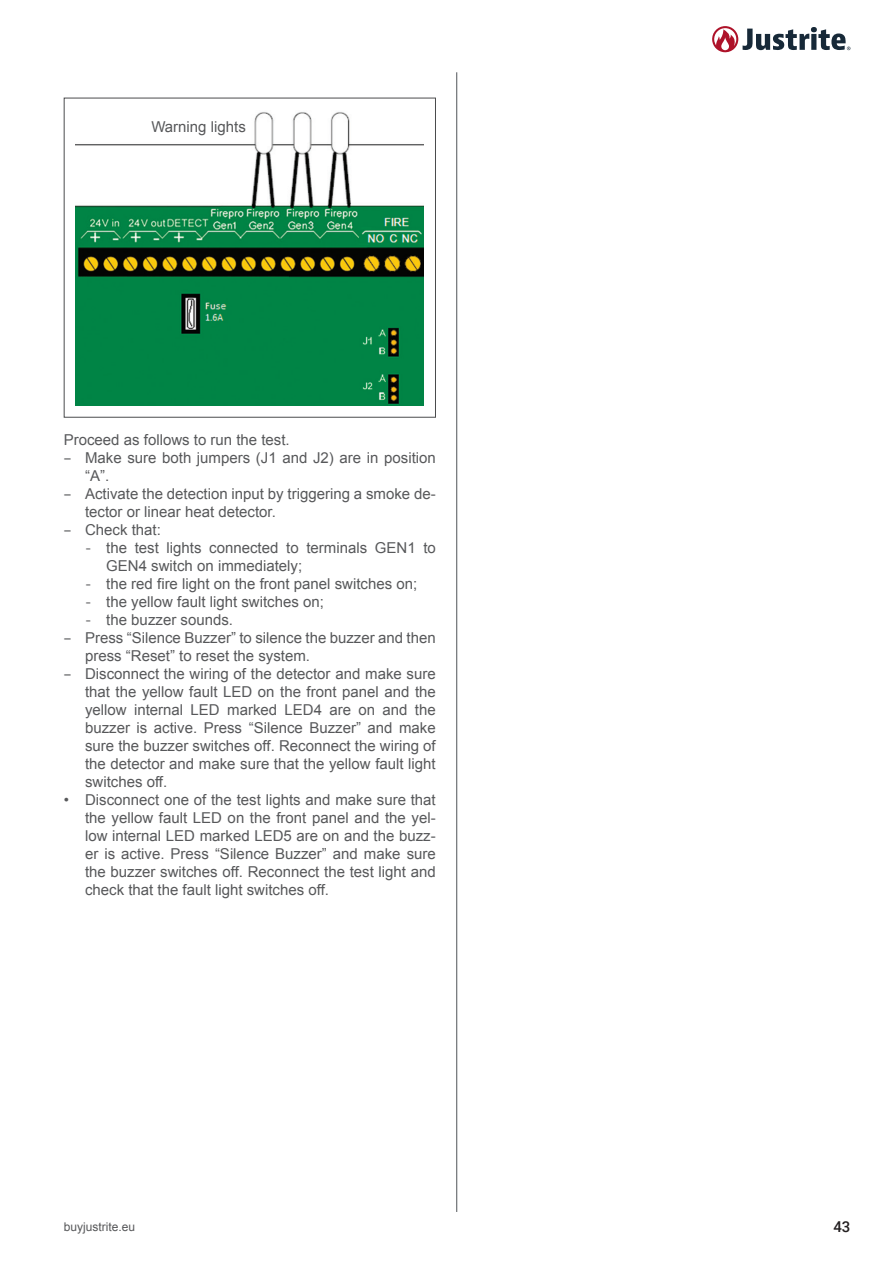
<style>
.page{position:relative;width:893px;height:1263px;background:#fff}
.page>*{position:absolute;margin:0;border:0;box-sizing:border-box;transform-origin:0 0}
.t1{font:15px/18px "Arial";color:#57585a}
.t2{font:500 15px "Roboto";color:#231f20}
.t3{font:12px "Arial";color:#57585a}
.s1{font-family:"Open Sans"}
.s2{font-family:"DIN Pro"}
</style>
<div class="page">
<svg style="left:712px;top:26px;width:138px;height:26px"></svg>
<hr style="left:456px;top:72px;width:1px;height:1140px;background:#505357">
<img style="left:76px;top:112px;width:348px;height:293px">
<div style="left:64px;top:98px;width:372px;height:320px;border:1px solid #4b4c4d"></div>
<p class="t1" style="left:151px;top:118px;width:96px">Warning lights</p>
<p class="t1" style="left:64px;top:431px;width:227px">Proceed as follows to run the test.</p>
<p class="t1" style="left:85px;top:449px;width:352px;text-indent:-21px"><span class="s1">–</span> Make sure both jumpers (J1 and J2) are in position “A”.</p>
<p class="t1" style="left:85px;top:485px;width:352px;text-indent:-21px"><span class="s1">–</span> Activate the detection input by triggering a smoke de&shy;tector or linear heat detector.</p>
<p class="t1" style="left:64px;top:521px;width:99px"><span class="s1">–</span> Check that:</p>
<p class="t1" style="left:106px;top:539px;width:331px;text-indent:-21px"><span class="s2">-</span> the test lights connected to terminals GEN1 to<br>GEN4 switch on immediately;</p>
<p class="t1" style="left:85px;top:575px;width:334px"><span class="s2">-</span> the red fire light on the front panel switches on;</p>
<p class="t1" style="left:85px;top:593px;width:240px"><span class="s2">-</span> the yellow fault light switches on;</p>
<p class="t1" style="left:85px;top:611px;width:149px"><span class="s2">-</span> the buzzer sounds.</p>
<p class="t1" style="left:85px;top:629px;width:352px;text-indent:-21px"><span class="s1">–</span> Press “Silence Buzzer” to silence the buzzer and then press “Reset” to reset the system.</p>
<p class="t1" style="left:85px;top:665px;width:352px;text-align:justify;text-indent:-21px"><span class="s1">–</span> Disconnect the wiring of the detector and make sure that the yellow fault LED on the front panel and the yellow internal LED marked LED4 are on and the buzzer is active. Press “Silence Buzzer” and make sure the buzzer switches off. Reconnect the wiring of the detector and make sure that the yellow fault light switches off.</p>
<p class="t1" style="left:85px;top:791px;width:352px;text-align:justify;text-indent:-21px">• Disconnect one of the test lights and make sure that the yellow fault LED on the front panel and the yel&shy;low internal LED marked LED5 are on and the buzz&shy;er is active. Press “Silence Buzzer” and make sure the buzzer switches off. Reconnect the test light and check that the fault light switches off.</p>
<p class="t3" style="left:64px;top:1218px;width:73px">buyjustrite.eu</p>
<p class="t2" style="left:833px;top:1216px;width:19px">43</p>
</div>
